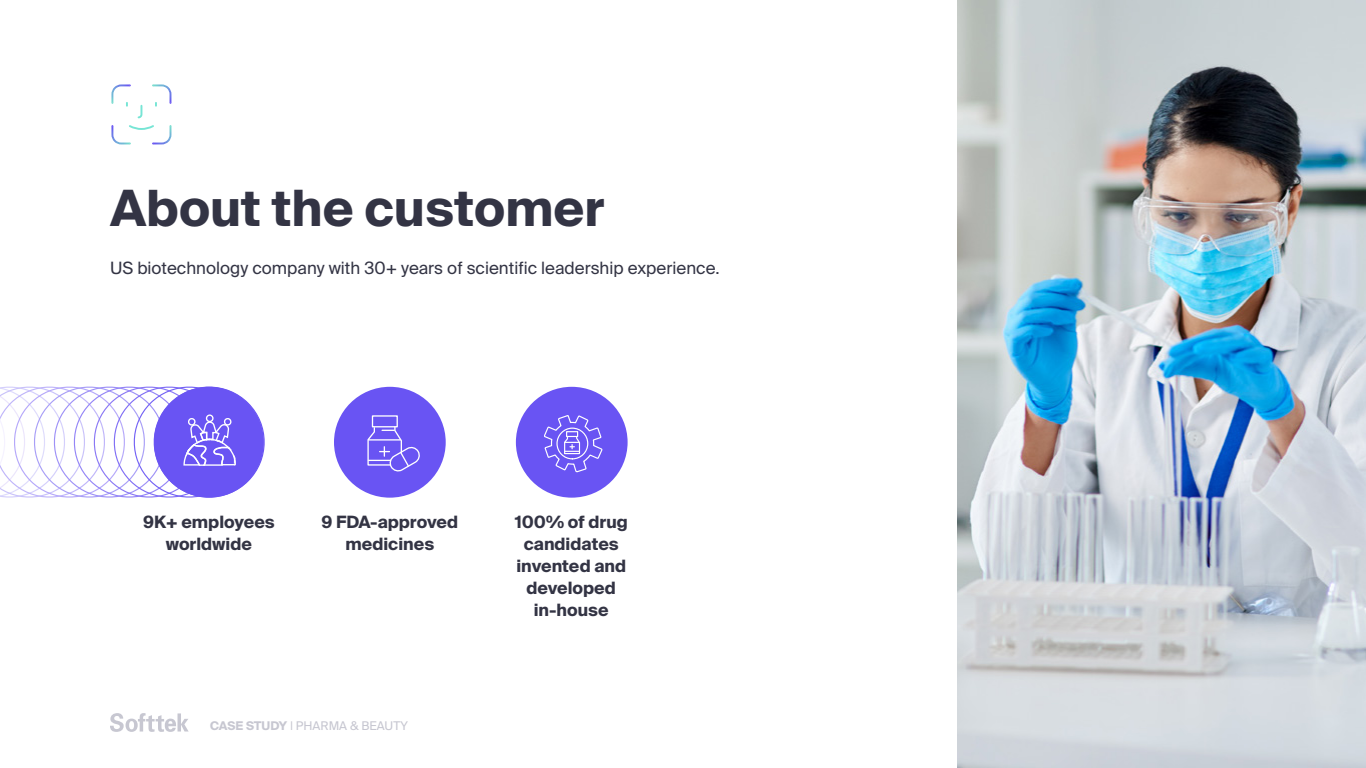
<style>
.page{position:relative;width:1366px;height:768px;background:#fff}
.page>*{position:absolute;margin:0;border:0;box-sizing:border-box;transform-origin:0 0}
.t1{font:700 50px "Suisse Intl";color:#333444}
.t2{font:700 17px/22px "Suisse Intl";color:#333444;text-align:center}
.t3{font:17px "Suisse Intl";color:#333444}
.t4{font:12px "Suisse Intl";color:#c7c7d1}
.s1{font-weight:700}
</style>
<div class="page">
<svg style="left:110px;top:713px;width:79px;height:19px"></svg>
<img style="left:957px;top:0;width:409px;height:768px">
<svg style="left:111px;top:84px;width:60px;height:60px"></svg>
<div style="left:334px;top:387px;width:112px;height:111px;background:#6954f3;border-radius:50%"></div>
<div style="left:516px;top:387px;width:112px;height:111px;background:#6954f3;border-radius:50%"></div>
<svg style="left:0;top:386px;width:265px;height:112px"></svg>
<div style="left:372px;top:415px;width:26px;height:12px;border:1px solid #fff"></div>
<svg style="left:367px;top:426px;width:53px;height:46px"></svg>
<svg style="left:544px;top:415px;width:59px;height:58px"></svg>
<p class="t1" style="left:110px;top:180px;width:496px">About the customer</p>
<p class="t3" style="left:110px;top:258px;width:611px">US biotechnology company with 30+ years of scientific leadership experience.</p>
<p class="t2" style="left:143px;top:511px;width:133px">9K+ employees worldwide</p>
<p class="t2" style="left:321px;top:511px;width:138px">9 FDA-approved medicines</p>
<p class="t4" style="left:210px;top:719px;width:199px"><span class="s1">CASE STUDY</span> | PHARMA &amp; BEAUTY</p>
<p class="t2" style="left:515px;top:511px;width:115px">100% of drug candidates invented and developed in-house</p>
</div>
